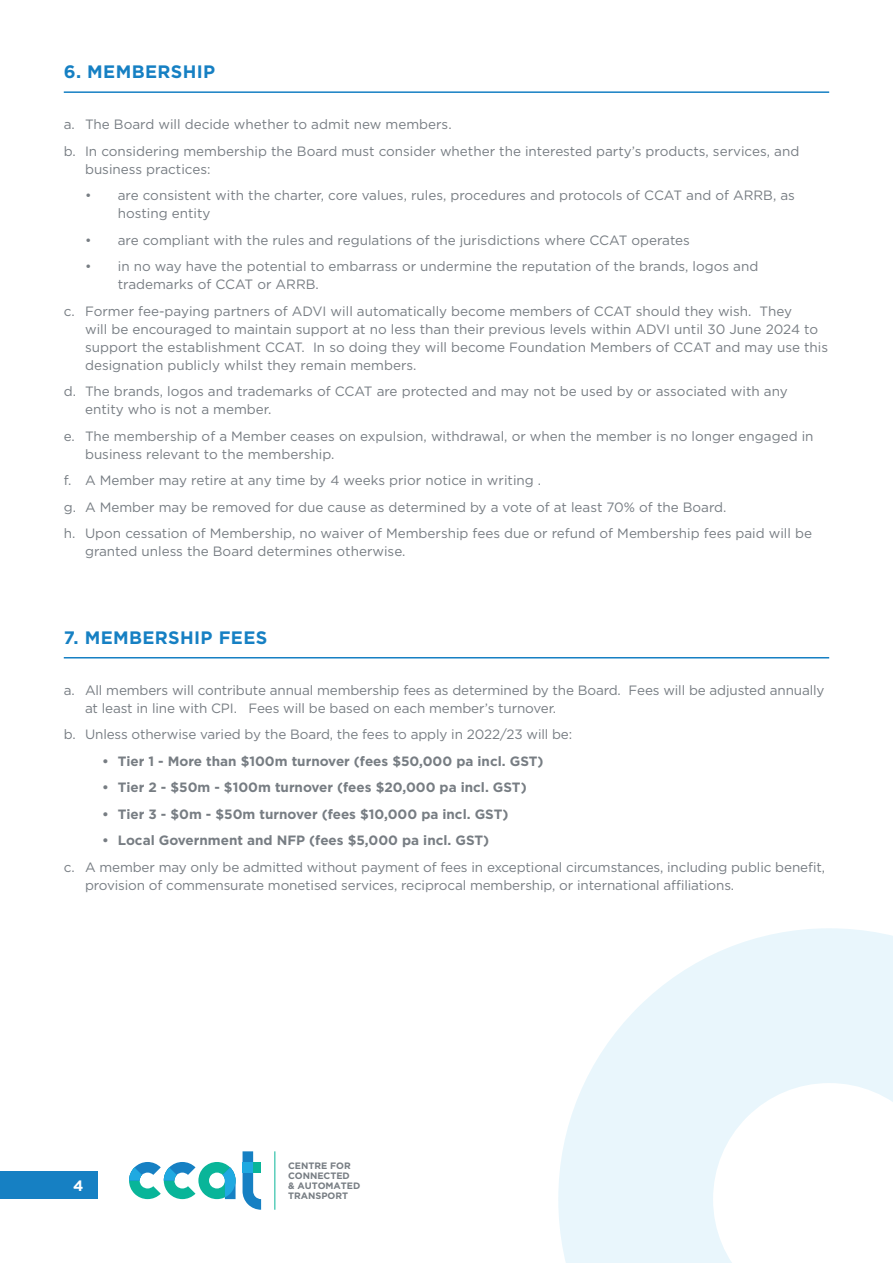
<style>
.page{position:relative;width:893px;height:1263px;background:#fff}
.page>*{position:absolute;margin:0;border:0;box-sizing:border-box;transform-origin:0 0}
.t1{font:700 18px "Gotham";letter-spacing:.02em;color:#1680c3}
.t2{font:700 15px "Gotham";color:#fff}
.t3{font:13.5px/18px "Gotham";color:#777d83}
.t4{font:700 13.5px "Gotham";color:#777d83}
.t5{font:700 9.3px/10.2px "Gotham";color:#777d83}
</style>
<div class="page">
<div style="left:0;top:1172px;width:98px;height:27px;background:#1680c3"></div>
<svg style="left:558px;top:928px;width:335px;height:335px;fill:#e9f6fc"></svg>
<svg style="left:129px;top:1162px;width:107px;height:37px"></svg>
<svg style="left:243px;top:1151px;width:18px;height:59px"></svg>
<div style="left:243px;top:1162px;width:18px;height:10px;background:#09b599"></div>
<div style="left:243px;top:1162px;width:10px;height:10px;background:#1fa9e1"></div>
<hr style="left:274px;top:1151px;width:1px;height:59px;background:#09b599">
<hr style="left:64px;top:657px;width:765px;height:1px;background:#1680c3">
<hr style="left:64px;top:91px;width:765px;height:2px;background:#1680c3">
<h1 class="t1" style="left:64px;top:60px;width:153px">6. MEMBERSHIP</h1>
<p class="t3" style="left:64px;top:111px;width:737px;line-height:26.5px">a. The Board will decide whether to admit new members.<br>b. In considering membership the Board must consider whether the interested party’s products, services, and</p>
<p class="t3" style="left:85px;top:160px;width:127px">business practices:</p>
<p class="t3" style="left:118px;top:186px;width:679px;text-indent:-33px">• are consistent with the charter, core values, rules, procedures and protocols of CCAT and of ARRB, as hosting entity</p>
<p class="t3" style="left:85px;top:231px;width:606px">• are compliant with the rules and regulations of the jurisdictions where CCAT operates</p>
<p class="t3" style="left:118px;top:257px;width:642px;text-indent:-33px">• in no way have the potential to embarrass or undermine the reputation of the brands, logos and trademarks of CCAT or ARRB.</p>
<p class="t3" style="left:85px;top:302px;width:745px;text-indent:-21px">c. Former fee-paying partners of ADVI will automatically become members of CCAT should they wish. They<br>will be encouraged to maintain support at no less than their previous levels within ADVI until 30 June 2024 to support the establishment CCAT. In so doing they will become Foundation Members of CCAT and may use this designation publicly whilst they remain members.</p>
<p class="t3" style="left:85px;top:382px;width:704px;text-indent:-21px">d. The brands, logos and trademarks of CCAT are protected and may not be used by or associated with any entity who is not a member.</p>
<p class="t3" style="left:85px;top:427px;width:730px;text-indent:-21px">e. The membership of a Member ceases on expulsion, withdrawal, or when the member is no longer engaged in business relevant to the membership.</p>
<p class="t3" style="left:64px;top:467px;width:750px;line-height:26.5px">f. A Member may retire at any time by 4 weeks prior notice in writing .<br>g. A Member may be removed for due cause as determined by a vote of at least 70% of the Board.<br>h. Upon cessation of Membership, no waiver of Membership fees due or refund of Membership fees paid will be</p>
<p class="t3" style="left:85px;top:542px;width:322px">granted unless the Board determines otherwise.</p>
<h1 class="t1" style="left:64px;top:625px;width:205px">7. MEMBERSHIP FEES</h1>
<p class="t3" style="left:85px;top:681px;width:741px;text-indent:-21px">a. All members will contribute annual membership fees as determined by the Board. Fees will be adjusted annually at least in line with CPI. Fees will be based on each member’s turnover.</p>
<p class="t3" style="left:64px;top:725px;width:510px">b. Unless otherwise varied by the Board, the fees to apply in 2022/23 will be:</p>
<p class="t4" style="left:102px;top:752px;width:443px">• Tier 1 - More than $100m turnover (fees $50,000 pa incl. GST)</p>
<p class="t4" style="left:102px;top:778px;width:426px">• Tier 2 - $50m - $100m turnover (fees $20,000 pa incl. GST)</p>
<p class="t4" style="left:102px;top:805px;width:408px">• Tier 3 - $0m - $50m turnover (fees $10,000 pa incl. GST)</p>
<p class="t4" style="left:102px;top:831px;width:389px">• Local Government and NFP (fees $5,000 pa incl. GST)</p>
<p class="t3" style="left:85px;top:858px;width:741px;text-indent:-21px">c. A member may only be admitted without payment of fees in exceptional circumstances, including public benefit, provision of commensurate monetised services, reciprocal membership, or international affiliations.</p>
<p class="t2" style="left:73px;top:1176px;width:12px">4</p>
<p class="t5" style="left:288px;top:1160px;width:74px">CENTRE FOR<br>CONNECTED<br>&amp; AUTOMATED<br>TRANSPORT</p>
</div>
